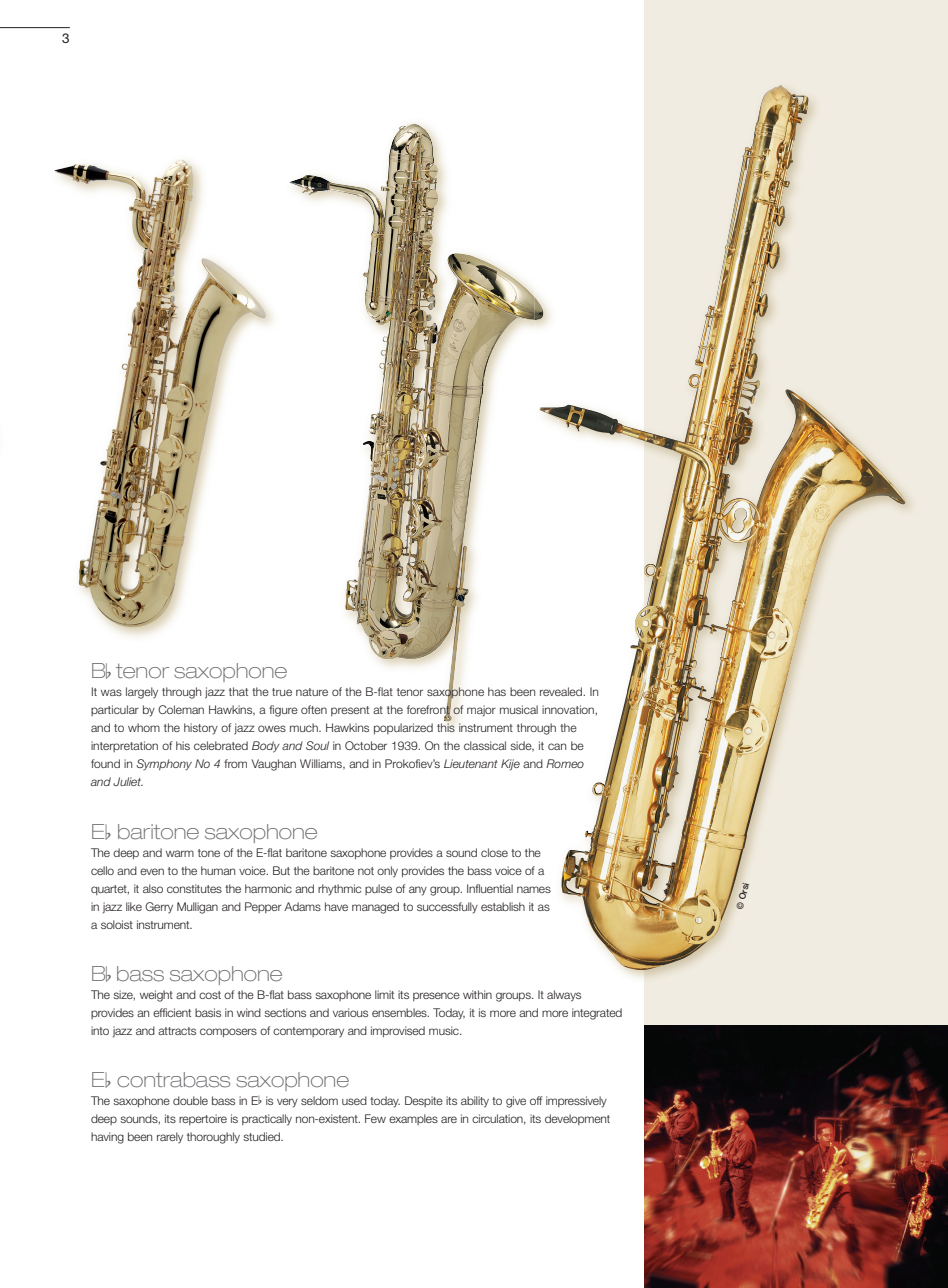
<style>
.page{position:relative;width:948px;height:1288px;background:#fff}
.page>*{position:absolute;margin:0;border:0;box-sizing:border-box;transform-origin:0 0}
.t1{font:100 expanded 21px "Helvetica Neue";color:#6c6d70}
.t2{font:13.5px "Helvetica Neue";color:#231f20}
.t3{font:300 12px/18px "Helvetica Neue";letter-spacing:-.01em;color:#231f20}
.t4{font:500 9px "Helvetica Neue";color:#231f20}
.s1{font-family:"Sonata";font-weight:400;font-stretch:normal;font-size:24px}
.s2{font-style:italic}
</style>
<div class="page">
<div style="left:644px;top:0;width:303px;height:1288px;background:#f1ece2"></div>
<img style="left:345px;top:123px;width:189px;height:606px">
<img style="left:289px;top:124px;width:124px;height:208px">
<img style="left:534px;top:85px;width:379px;height:894px">
<img style="left:534px;top:297px;width:5px;height:23px">
<img style="left:539px;top:85px;width:241px;height:767px">
<img style="left:644px;top:1025px;width:303px;height:263px">
<img style="left:54px;top:164px;width:220px;height:473px">
<img style="left:79px;top:159px;width:193px;height:475px">
<hr style="left:6px;top:27px;width:64px;height:1px;background:#231f20">
<svg style="left:940px;top:1281px;width:8px;height:7px"></svg>
<p class="t2" style="left:62px;top:30px;width:9px">3</p>
<h1 class="t1" style="left:91px;top:658px;width:198px">B<span class="s1">b</span> tenor saxophone</h1>
<p class="t3" style="left:91px;top:683px;width:509px">It was largely through jazz that the true nature of the B-flat tenor saxophone has been revealed. In particular by Coleman Hawkins, a figure often present at the forefront of major musical innovation, and to whom the history of jazz owes much. Hawkins popularized this instrument through the interpretation of his celebrated <span class="s2">Body and Soul</span> in October 1939. On the classical side, it can be found in <span class="s2">Symphony No 4</span> from Vaughan Williams, and in Prokofiev’s <span class="s2">Lieutenant Kije</span> and <span class="s2">Romeo and Juliet.</span></p>
<h1 class="t1" style="left:91px;top:818px;width:228px">E<span class="s1">b</span> baritone saxophone</h1>
<p class="t3" style="left:91px;top:843px;width:461px">The deep and warm tone of the E-flat baritone saxophone provides a sound close to the cello and even to the human voice. But the baritone not only provides the bass voice of a quartet, it also constitutes the harmonic and rhythmic pulse of any group. Influential names in jazz like Gerry Mulligan and Pepper Adams have managed to successfully establish it as a soloist instrument.</p>
<h1 class="t1" style="left:91px;top:960px;width:193px">B<span class="s1">b</span> bass saxophone</h1>
<p class="t3" style="left:91px;top:985px;width:533px">The size, weight and cost of the B-flat bass saxophone limit its presence within groups. It always provides an efficient basis in wind sections and various ensembles. Today, it is more and more integrated into jazz and attracts composers of contemporary and improvised music.</p>
<h1 class="t1" style="left:91px;top:1066px;width:260px">E<span class="s1">b</span> contrabass saxophone</h1>
<p class="t3" style="left:91px;top:1091px;width:521px">The saxophone double bass in E<sup>b</sup> is very seldom used today. Despite its ability to give off impressively deep sounds, its repertoire is practically non-existent. Few examples are in circulation, its development having been rarely thoroughly studied.</p>
<p class="t4" style="left:734px;top:907px;width:28px;rotate:-75deg">© Orsi</p>
</div>
